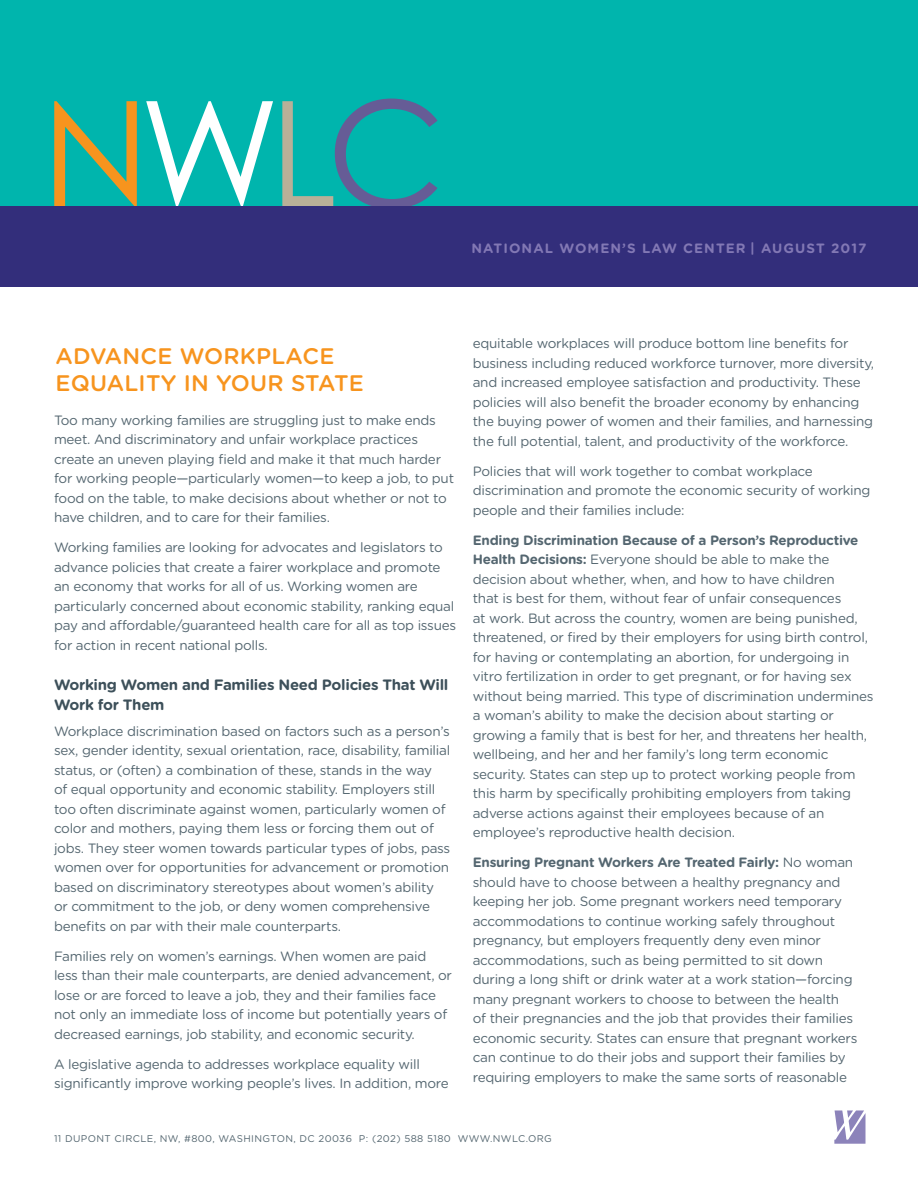
<style>
.page{position:relative;width:918px;height:1188px;background:#fff}
.page>*{position:absolute;margin:0;border:0;box-sizing:border-box;transform-origin:0 0}
.t1{font:500 22.5px/27px "Gotham Rounded";letter-spacing:.01em;color:#f7941e}
.t2{font:700 15px/19.5px "Gotham Rounded";letter-spacing:-.02em;color:#3d505a}
.t3{font:13.5px/19.5px "Gotham Rounded";letter-spacing:-.02em;color:#546670}
.t4{font:700 13.5px "Gotham Rounded";letter-spacing:.08em;color:#8278b4}
.t5{font:9.75px "Gotham Rounded";letter-spacing:.04em;color:#546670}
.s1{font-weight:700}
</style>
<div class="page">
<svg style="left:834px;top:1110px;width:32px;height:34px"></svg>
<div style="left:0;top:0;width:918px;height:287px;background:#00b5ad"></div>
<svg style="left:282px;top:99px;width:156px;height:107px"></svg>
<svg style="left:146px;top:101px;width:127px;height:105px"></svg>
<svg style="left:54px;top:101px;width:83px;height:105px"></svg>
<div style="left:0;top:206px;width:918px;height:81px;background:#332e7b"></div>
<p class="t4" style="left:471px;top:238px;width:397px">NATIONAL WOMEN’S LAW CENTER | AUGUST 2017</p>
<h1 class="t1" style="left:55px;top:341px;width:310px">ADVANCE WORKPLACE<br>EQUALITY IN YOUR STATE</h1>
<p class="t3" style="left:54px;top:410px;width:402px">Too many working families are struggling just to make ends meet. And discriminatory and unfair workplace practices create an uneven playing field and make it that much harder for working people—particularly women—to keep a job, to put food on the table, to make decisions about whether or not to have children, and to care for their families.</p>
<p class="t3" style="left:54px;top:537px;width:404px">Working families are looking for advocates and legislators to advance policies that create a fairer workplace and promote an economy that works for all of us. Working women are particularly concerned about economic stability, ranking equal pay and affordable/guaranteed health care for all as top issues for action in recent national polls.</p>
<p class="t2" style="left:54px;top:674px;width:396px">Working Women and Families Need Policies That Will<br>Work for Them</p>
<p class="t3" style="left:54px;top:721px;width:398px">Workplace discrimination based on factors such as a person’s sex, gender identity, sexual orientation, race, disability, familial status, or (often) a combination of these, stands in the way<br>of equal opportunity and economic stability. Employers still too often discriminate against women, particularly women of color and mothers, paying them less or forcing them out of jobs. They steer women towards particular types of jobs, pass women over for opportunities for advancement or promotion based on discriminatory stereotypes about women’s ability or commitment to the job, or deny women comprehensive benefits on par with their male counterparts.</p>
<p class="t3" style="left:54px;top:946px;width:400px">Families rely on women’s earnings. When women are paid less than their male counterparts, are denied advancement, or lose or are forced to leave a job, they and their families face not only an immediate loss of income but potentially years of decreased earnings, job stability, and economic security.</p>
<p class="t3" style="left:54px;top:1054px;width:396px">A legislative agenda to addresses workplace equality will significantly improve working people’s lives. In addition, more</p>
<p class="t3" style="left:473px;top:333px;width:403px">equitable workplaces will produce bottom line benefits for business including reduced workforce turnover, more diversity, and increased employee satisfaction and productivity. These policies will also benefit the broader economy by enhancing the buying power of women and their families, and harnessing the full potential, talent, and productivity of the workforce.</p>
<p class="t3" style="left:473px;top:461px;width:399px">Policies that will work together to combat workplace discrimination and promote the economic security of working people and their families include:</p>
<p class="t3" style="left:473px;top:530px;width:402px"><span class="s1">Ending Discrimination Because of a Person’s Reproductive Health Decisions:</span> Everyone should be able to make the decision about whether, when, and how to have children<br>that is best for them, without fear of unfair consequences<br>at work. But across the country, women are being punished, threatened, or fired by their employers for using birth control, for having or contemplating an abortion, for undergoing in vitro fertilization in order to get pregnant, or for having sex without being married. This type of discrimination undermines a woman’s ability to make the decision about starting or growing a family that is best for her, and threatens her health, wellbeing, and her and her family’s long term economic security. States can step up to protect working people from this harm by specifically prohibiting employers from taking adverse actions against their employees because of an employee’s reproductive health decision.</p>
<p class="t3" style="left:473px;top:852px;width:386px"><span class="s1">Ensuring Pregnant Workers Are Treated Fairly:</span> No woman should have to choose between a healthy pregnancy and keeping her job. Some pregnant workers need temporary accommodations to continue working safely throughout pregnancy, but employers frequently deny even minor accommodations, such as being permitted to sit down during a long shift or drink water at a work station—forcing many pregnant workers to choose to between the health<br>of their pregnancies and the job that provides their families economic security. States can ensure that pregnant workers can continue to do their jobs and support their families by requiring employers to make the same sorts of reasonable</p>
<p class="t5" style="left:54px;top:1132px;width:499px">11 DUPONT CIRCLE, NW, #800, WASHINGTON, DC 20036 P: (202) 588 5180 WWW.NWLC.ORG</p>
</div>
